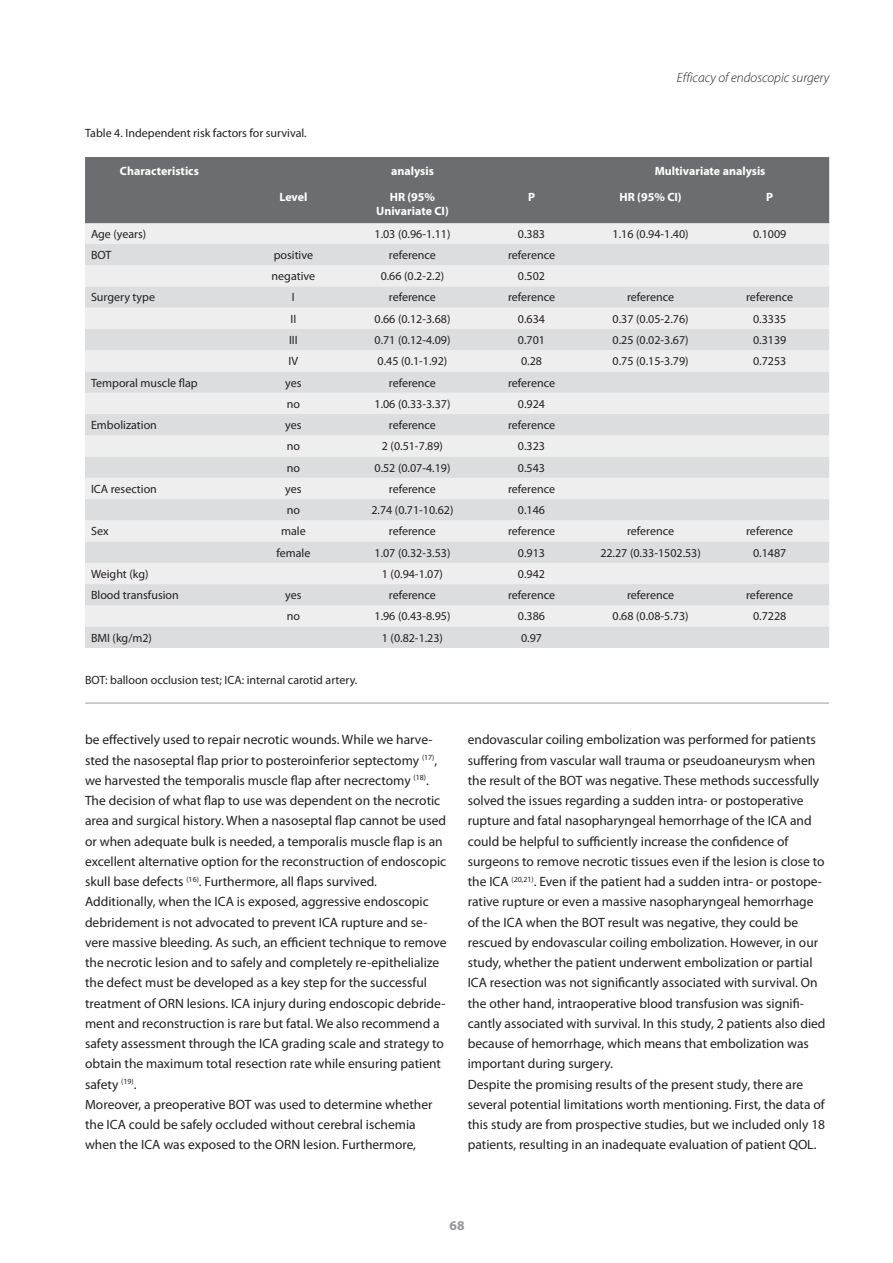
<style>
.page{position:relative;width:893px;height:1263px;background:#fff}
.page>*{position:absolute;margin:0;border:0;box-sizing:border-box;transform-origin:0 0}
.Kopje{font:13.5px/20.2px "Myriad Pro";color:#231f20}
.t1{font:italic 300 13.5px "Myriad Pro";color:#231f20}
.t2{font:700 13.5px "Myriad Pro";color:#939598}
.bijschrift{font:12px "Myriad Pro";color:#231f20}
.Tabel_Header{font:700 12px "Myriad Pro";color:#fff}
</style>
<div class="page">
<div style="left:85px;top:157px;width:744px;height:66px;background:#6c6d70"></div>
<div style="left:85px;top:223px;width:744px;height:21px;background:#eeeeef"></div>
<svg style="left:85px;top:244px;width:744px;height:404px;background:#e4e5e6"></svg>
<hr style="left:85px;top:702px;width:744px;height:2px;background:#bcbdc0">
<p class="t1" style="left:677px;top:70px;width:154px">Efficacy of endoscopic surgery</p>
<p class="bijschrift" style="left:85px;top:126px;width:223px">Table 4. Independent risk factors for survival.</p>
<p class="Tabel_Header" style="left:120px;top:164px;width:80px">Characteristics</p>
<p class="Tabel_Header" style="left:391px;top:164px;width:44px">analysis</p>
<p class="Tabel_Header" style="left:655px;top:164px;width:112px">Multivariate analysis</p>
<p class="Tabel_Header" style="left:279px;top:190px;width:30px">Level</p>
<p class="Tabel_Header" style="left:390px;top:190px;width:47px">HR (95%</p>
<p class="Tabel_Header" style="left:376px;top:204px;width:74px">Univariate CI)</p>
<p class="Tabel_Header" style="left:528px;top:190px;width:8px">P</p>
<p class="Tabel_Header" style="left:619px;top:190px;width:64px">HR (95% CI)</p>
<p class="Tabel_Header" style="left:766px;top:190px;width:8px">P</p>
<p class="bijschrift" style="left:91px;top:227px;width:57px">Age (years)</p>
<p class="bijschrift" style="left:374px;top:227px;width:77px">1.03 (0.96-1.11)</p>
<p class="bijschrift" style="left:518px;top:227px;width:29px">0.383</p>
<p class="bijschrift" style="left:613px;top:227px;width:77px">1.16 (0.94-1.40)</p>
<p class="bijschrift" style="left:753px;top:227px;width:35px">0.1009</p>
<p class="bijschrift" style="left:91px;top:248px;width:22px">BOT</p>
<p class="bijschrift" style="left:274px;top:248px;width:41px">positive</p>
<p class="bijschrift" style="left:389px;top:248px;width:48px">reference</p>
<p class="bijschrift" style="left:508px;top:248px;width:48px">reference</p>
<p class="bijschrift" style="left:272px;top:270px;width:45px">negative</p>
<p class="bijschrift" style="left:381px;top:270px;width:65px">0.66 (0.2-2.2)</p>
<p class="bijschrift" style="left:518px;top:270px;width:29px">0.502</p>
<p class="bijschrift" style="left:91px;top:291px;width:66px">Surgery type</p>
<p class="bijschrift" style="left:292px;top:291px;width:4px">I</p>
<p class="bijschrift" style="left:389px;top:291px;width:48px">reference</p>
<p class="bijschrift" style="left:508px;top:291px;width:48px">reference</p>
<p class="bijschrift" style="left:627px;top:291px;width:48px">reference</p>
<p class="bijschrift" style="left:746px;top:291px;width:48px">reference</p>
<p class="bijschrift" style="left:291px;top:312px;width:7px">II</p>
<p class="bijschrift" style="left:374px;top:312px;width:77px">0.66 (0.12-3.68)</p>
<p class="bijschrift" style="left:518px;top:312px;width:29px">0.634</p>
<p class="bijschrift" style="left:613px;top:312px;width:77px">0.37 (0.05-2.76)</p>
<p class="bijschrift" style="left:753px;top:312px;width:35px">0.3335</p>
<p class="bijschrift" style="left:289px;top:333px;width:10px">III</p>
<p class="bijschrift" style="left:374px;top:333px;width:77px">0.71 (0.12-4.09)</p>
<p class="bijschrift" style="left:518px;top:333px;width:29px">0.701</p>
<p class="bijschrift" style="left:613px;top:333px;width:77px">0.25 (0.02-3.67)</p>
<p class="bijschrift" style="left:753px;top:333px;width:35px">0.3139</p>
<p class="bijschrift" style="left:289px;top:355px;width:11px">IV</p>
<p class="bijschrift" style="left:378px;top:355px;width:71px">0.45 (0.1-1.92)</p>
<p class="bijschrift" style="left:521px;top:355px;width:22px">0.28</p>
<p class="bijschrift" style="left:613px;top:355px;width:77px">0.75 (0.15-3.79)</p>
<p class="bijschrift" style="left:753px;top:355px;width:35px">0.7253</p>
<p class="bijschrift" style="left:91px;top:376px;width:108px">Temporal muscle flap</p>
<p class="bijschrift" style="left:285px;top:376px;width:18px">yes</p>
<p class="bijschrift" style="left:389px;top:376px;width:48px">reference</p>
<p class="bijschrift" style="left:508px;top:376px;width:48px">reference</p>
<p class="bijschrift" style="left:287px;top:397px;width:15px">no</p>
<p class="bijschrift" style="left:374px;top:397px;width:77px">1.06 (0.33-3.37)</p>
<p class="bijschrift" style="left:518px;top:397px;width:29px">0.924</p>
<p class="bijschrift" style="left:91px;top:418px;width:67px">Embolization</p>
<p class="bijschrift" style="left:285px;top:418px;width:18px">yes</p>
<p class="bijschrift" style="left:389px;top:418px;width:48px">reference</p>
<p class="bijschrift" style="left:508px;top:418px;width:48px">reference</p>
<p class="bijschrift" style="left:287px;top:440px;width:15px">no</p>
<p class="bijschrift" style="left:382px;top:440px;width:63px">2 (0.51-7.89)</p>
<p class="bijschrift" style="left:518px;top:440px;width:29px">0.323</p>
<p class="bijschrift" style="left:287px;top:461px;width:15px">no</p>
<p class="bijschrift" style="left:374px;top:461px;width:77px">0.52 (0.07-4.19)</p>
<p class="bijschrift" style="left:518px;top:461px;width:29px">0.543</p>
<p class="bijschrift" style="left:91px;top:482px;width:67px">ICA resection</p>
<p class="bijschrift" style="left:285px;top:482px;width:18px">yes</p>
<p class="bijschrift" style="left:389px;top:482px;width:48px">reference</p>
<p class="bijschrift" style="left:508px;top:482px;width:48px">reference</p>
<p class="bijschrift" style="left:287px;top:503px;width:15px">no</p>
<p class="bijschrift" style="left:371px;top:503px;width:84px">2.74 (0.71-10.62)</p>
<p class="bijschrift" style="left:518px;top:503px;width:29px">0.146</p>
<p class="bijschrift" style="left:91px;top:525px;width:19px">Sex</p>
<p class="bijschrift" style="left:281px;top:525px;width:26px">male</p>
<p class="bijschrift" style="left:389px;top:525px;width:48px">reference</p>
<p class="bijschrift" style="left:508px;top:525px;width:48px">reference</p>
<p class="bijschrift" style="left:627px;top:525px;width:48px">reference</p>
<p class="bijschrift" style="left:746px;top:525px;width:48px">reference</p>
<p class="bijschrift" style="left:276px;top:546px;width:35px">female</p>
<p class="bijschrift" style="left:374px;top:546px;width:77px">1.07 (0.32-3.53)</p>
<p class="bijschrift" style="left:518px;top:546px;width:29px">0.913</p>
<p class="bijschrift" style="left:600px;top:546px;width:102px">22.27 (0.33-1502.53)</p>
<p class="bijschrift" style="left:753px;top:546px;width:35px">0.1487</p>
<p class="bijschrift" style="left:91px;top:567px;width:59px">Weight (kg)</p>
<p class="bijschrift" style="left:382px;top:567px;width:63px">1 (0.94-1.07)</p>
<p class="bijschrift" style="left:518px;top:567px;width:29px">0.942</p>
<p class="bijschrift" style="left:91px;top:589px;width:89px">Blood transfusion</p>
<p class="bijschrift" style="left:285px;top:589px;width:18px">yes</p>
<p class="bijschrift" style="left:389px;top:589px;width:48px">reference</p>
<p class="bijschrift" style="left:508px;top:589px;width:48px">reference</p>
<p class="bijschrift" style="left:627px;top:589px;width:48px">reference</p>
<p class="bijschrift" style="left:746px;top:589px;width:48px">reference</p>
<p class="bijschrift" style="left:287px;top:610px;width:15px">no</p>
<p class="bijschrift" style="left:374px;top:610px;width:77px">1.96 (0.43-8.95)</p>
<p class="bijschrift" style="left:518px;top:610px;width:29px">0.386</p>
<p class="bijschrift" style="left:613px;top:610px;width:77px">0.68 (0.08-5.73)</p>
<p class="bijschrift" style="left:753px;top:610px;width:35px">0.7228</p>
<p class="bijschrift" style="left:91px;top:631px;width:62px">BMI (kg/m2)</p>
<p class="bijschrift" style="left:382px;top:631px;width:63px">1 (0.82-1.23)</p>
<p class="bijschrift" style="left:521px;top:631px;width:22px">0.97</p>
<p class="bijschrift" style="left:85px;top:673px;width:274px">BOT: balloon occlusion test; ICA: internal carotid artery.</p>
<p class="Kopje" style="left:85px;top:730px;width:363px">be effectively used to repair necrotic wounds. While we harve&shy;sted the nasoseptal flap prior to posteroinferior septectomy <sup>(17)</sup>, we harvested the temporalis muscle flap after necrectomy <sup>(18)</sup>.<br>The decision of what flap to use was dependent on the necrotic area and surgical history. When a nasoseptal flap cannot be used or when adequate bulk is needed, a temporalis muscle flap is an excellent alternative option for the reconstruction of endoscopic skull base defects <sup>(16)</sup>. Furthermore, all flaps survived.</p>
<p class="Kopje" style="left:85px;top:892px;width:363px">Additionally, when the ICA is exposed, aggressive endoscopic debridement is not advocated to prevent ICA rupture and se&shy;vere massive bleeding. As such, an efficient technique to remove the necrotic lesion and to safely and completely re-epithelialize the defect must be developed as a key step for the successful treatment of ORN lesions. ICA injury during endoscopic debride&shy;ment and reconstruction is rare but fatal. We also recommend a safety assessment through the ICA grading scale and strategy to obtain the maximum total resection rate while ensuring patient safety <sup>(19)</sup>.</p>
<p class="Kopje" style="left:85px;top:1094px;width:349px">Moreover, a preoperative BOT was used to determine whether the ICA could be safely occluded without cerebral ischemia when the ICA was exposed to the ORN lesion. Furthermore,</p>
<p class="Kopje" style="left:468px;top:730px;width:359px">endovascular coiling embolization was performed for patients suffering from vascular wall trauma or pseudoaneurysm when the result of the BOT was negative. These methods successfully solved the issues regarding a sudden intra- or postoperative rupture and fatal nasopharyngeal hemorrhage of the ICA and could be helpful to sufficiently increase the confidence of surgeons to remove necrotic tissues even if the lesion is close to the ICA <sup>(20,21)</sup>. Even if the patient had a sudden intra- or postope&shy;rative rupture or even a massive nasopharyngeal hemorrhage of the ICA when the BOT result was negative, they could be rescued by endovascular coiling embolization. However, in our study, whether the patient underwent embolization or partial ICA resection was not significantly associated with survival. On the other hand, intraoperative blood transfusion was signifi&shy;cantly associated with survival. In this study, 2 patients also died because of hemorrhage, which means that embolization was important during surgery.</p>
<p class="Kopje" style="left:468px;top:1074px;width:359px">Despite the promising results of the present study, there are several potential limitations worth mentioning. First, the data of this study are from prospective studies, but we included only 18 patients, resulting in an inadequate evaluation of patient QOL.</p>
<p class="t2" style="left:450px;top:1218px;width:16px">68</p>
</div>
